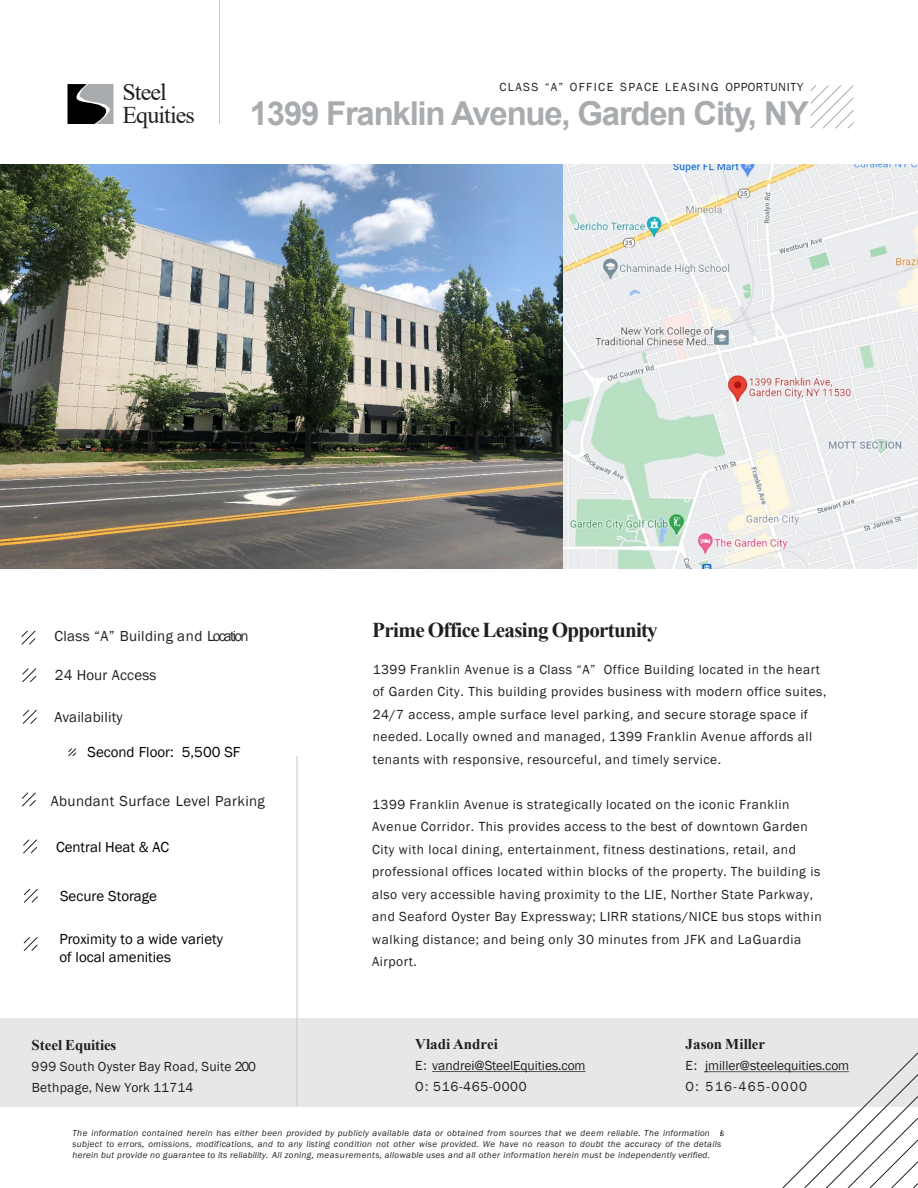
<style>
.page{position:relative;width:918px;height:1188px;background:#fff}
.page>*{position:absolute;margin:0;border:0;box-sizing:border-box;transform-origin:0 0}
.t1{font:700 33px "Arial";letter-spacing:-.035em;color:#a9acaf}
.t2{font:24px/22.4px "Times New Roman";letter-spacing:-.035em;color:#231f20}
.t3{font:700 21px "Times New Roman";letter-spacing:-.03em;color:#231f20}
.t4{font:15px/18px "Franklin Gothic";color:#000}
.t5{font:15px "Franklin Gothic";letter-spacing:.02em;color:#231f20}
.t6{font:700 15px "Times New Roman";color:#231f20}
.t7{font:13.5px/22.5px "Franklin Gothic";letter-spacing:.04em;color:#231f20}
.t8{font:13.5px/21px "Franklin Gothic";color:#231f20}
.t9{font:12px "Franklin Gothic";letter-spacing:.115em;color:#231f20}
.t10{font:italic 9px/10.8px "Franklin Gothic";letter-spacing:.04em;color:#231f20}
</style>
<div class="page">
<hr style="left:219px;top:0;width:1px;height:124px;background:#c7c8ca">
<div style="left:0;top:1018px;width:918px;height:89px;background:#e6e7e8"></div>
<svg style="left:432px;top:1071px;width:154px;height:1px"></svg>
<svg style="left:705px;top:1052px;width:213px;height:136px"></svg>
<hr style="left:297px;top:756px;width:1px;height:350px;background:#c7c8ca">
<svg style="left:68px;top:84px;width:46px;height:40px;background:#595a5b"></svg>
<svg style="left:810px;top:85px;width:44px;height:44px"></svg>
<svg style="left:21px;top:630px;width:15px;height:15px"></svg>
<svg style="left:22px;top:792px;width:14px;height:15px"></svg>
<svg style="left:22px;top:709px;width:15px;height:15px"></svg>
<svg style="left:23px;top:839px;width:14px;height:15px"></svg>
<svg style="left:22px;top:668px;width:15px;height:15px"></svg>
<svg style="left:23px;top:888px;width:15px;height:15px"></svg>
<img style="left:0;top:164px;width:918px;height:405px">
<svg style="left:68px;top:748px;width:8px;height:9px"></svg>
<svg style="left:23px;top:937px;width:15px;height:14px"></svg>
<p class="t2" style="left:123px;top:80px;width:74px">Steel<br>Equities</p>
<p class="t9" style="left:500px;top:79px;width:305px">CLASS “A” OFFICE SPACE LEASING OPPORTUNITY</p>
<p class="t1" style="left:250px;top:90px;width:560px">1399 Franklin Avenue, Garden City, NY</p>
<p class="t5" style="left:54px;top:627px;width:196px">Class “A” Building and Location</p>
<p class="t5" style="left:55px;top:665px;width:103px">24 Hour Access</p>
<p class="t5" style="left:54px;top:708px;width:70px">Availability</p>
<p class="t4" style="left:88px;top:743px;width:154px">Second Floor: 5,500 SF</p>
<p class="t5" style="left:51px;top:792px;width:216px">Abundant Surface Level Parking</p>
<p class="t4" style="left:56px;top:838px;width:115px">Central Heat &amp; AC</p>
<p class="t4" style="left:60px;top:887px;width:98px">Secure Storage</p>
<p class="t4" style="left:59px;top:930px;width:165px">Proximity to a wide variety of local amenities</p>
<p class="t6" style="left:32px;top:1034px;width:86px">Steel Equities</p>
<p class="t7" style="left:32px;top:1056px;width:226px;line-height:21px">999 South Oyster Bay Road, Suite 200<br>Bethpage, New York 11714</p>
<p class="t3" style="left:372px;top:615px;width:287px">Prime OfficeLeasing Opportunity</p>
<p class="t7" style="left:373px;top:658px;width:455px">1399 Franklin Avenue is a Class “A” Office Building located in the heart of Garden City. This building provides business with modern office suites, 24/7 access, ample surface level parking, and secure storage space if needed. Locally owned and managed, 1399 Franklin Avenue affords all tenants with responsive, resourceful, and timely service.</p>
<p class="t7" style="left:372px;top:793px;width:451px">1399 Franklin Avenue is strategically located on the iconic Franklin Avenue Corridor. This provides access to the best of downtown Garden City with local dining, entertainment, fitness destinations, retail, and professional offices located within blocks of the property. The building is also very accessible having proximity to the LIE, Norther State Parkway, and Seaford Oyster Bay Expressway; LIRR stations/NICE bus stops within walking distance; and being only 30 minutes from JFK and LaGuardia Airport.</p>
<p class="t6" style="left:415px;top:1033px;width:84px">Vladi Andrei</p>
<p class="t8" style="left:415px;top:1055px;width:172px">E: vandrei@SteelEquities.com<br>O: 516-465-0000</p>
<p class="t6" style="left:686px;top:1034px;width:81px">Jason Miller</p>
<p class="t8" style="left:686px;top:1056px;width:165px">E: jmiller@steelequities.com<br>O: 516-465-0000</p>
<p class="t10" style="left:72px;top:1128px;width:653px">The information contained herein has either been provided by publicly available data or obtained from sources that we deem reliable. The information is subject to errors, omissions, modifications, and to any listing condition not other wise provided. We have no reason to doubt the accuracy of the details herein but provide no guarantee to its reliability. All zoning, measurements, allowable uses and all other information herein must be independently verified.</p>
</div>
